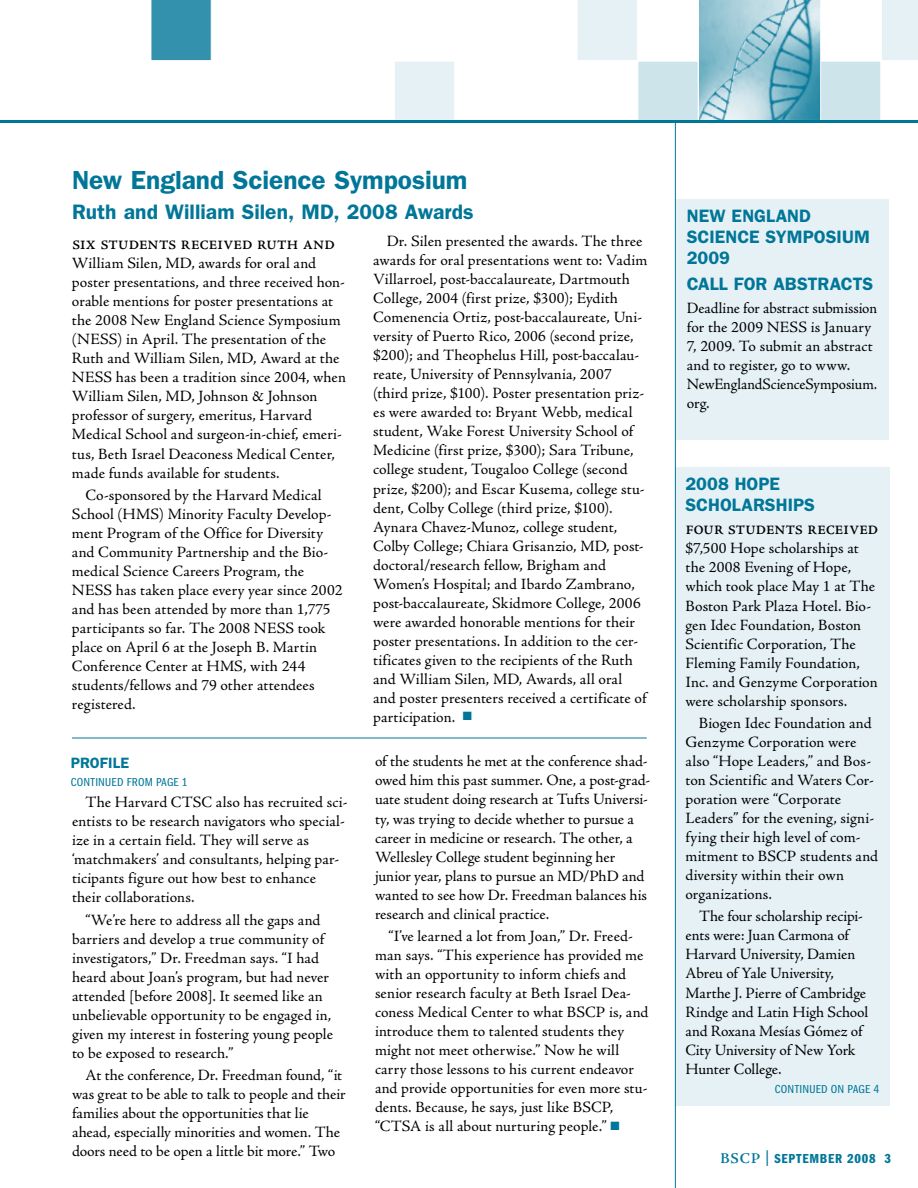
<style>
.page{position:relative;width:918px;height:1188px;background:#fff}
.page>*{position:absolute;margin:0;border:0;box-sizing:border-box;transform-origin:0 0}
.t1{font:600 26.25px "ITC Franklin Gothic Std";color:#007698}
.t2{font:600 21px "ITC Franklin Gothic Std";letter-spacing:.005em;color:#007698}
.t3{font:20.25px "Adobe Jenson Pro";letter-spacing:-.02em;color:#000;scale:.95 1}
.t4{font:20.25px "Adobe Jenson Pro";letter-spacing:-.02em;color:#000;scale:.94 1}
.t5{font:600 18px/21px "ITC Franklin Gothic Std";color:#007698}
.t6{font:15.75px/19px "Adobe Jenson Pro";letter-spacing:.005em;color:#000}
.t7{font:600 15px "ITC Franklin Gothic Std";letter-spacing:.01em;color:#007698}
.t8{font:13.5px "ITC Franklin Gothic Std Dm Cp";letter-spacing:.05em;color:#007698;scale:1.14 1}
.t9{font:12px "ITC Franklin Gothic Std Bk Cp";letter-spacing:.015em;color:#007698;scale:1.14 1}
.s1{font-family:"Adobe Jenson Pro";font-weight:600;font-size:15px}
</style>
<div class="page">
<div style="left:151px;top:0;width:61px;height:61px;background:#3391ad"></div>
<div style="left:394px;top:61px;width:61px;height:61px;background:#e6f1f5;border:1px solid #fff"></div>
<div style="left:577px;top:0;width:60px;height:60px;background:#e6f1f5"></div>
<div style="left:638px;top:61px;width:60px;height:61px;background:#cce4ea;border:1px solid #fff"></div>
<div style="left:820px;top:61px;width:61px;height:61px;background:#cce4ea;border:1px solid #fff"></div>
<svg style="left:699px;top:0;width:122px;height:120px;background:#8dc0cf"></svg>
<div style="left:882px;top:0;width:36px;height:60px;background:#e6f1f5"></div>
<hr style="left:0;top:120px;width:918px;height:3px;background:#007698">
<div style="left:676px;top:199px;width:212px;height:241px;background:#e6f1f5"></div>
<div style="left:675px;top:467px;width:214px;height:639px;background:#e6f1f5"></div>
<hr style="left:675px;top:122px;width:1px;height:1066px;background:#007698">
<hr style="left:72px;top:738px;width:575px;height:1px;background:#007698">
<h1 class="t1" style="left:72px;top:165px;width:397px">NEW ENGLAND SCIENCE SYMPOSIUM</h1>
<h2 class="t2" style="left:72px;top:199px;width:403px">RUTH AND WILLIAM SILEN, MD, 2008 AWARDS</h2>
<p class="t3" style="left:72px;top:231px;width:278px">six students received ruth and</p>
<p class="t6" style="left:72px;top:254px;width:276px">William Silen, MD, awards for oral and poster presentations, and three received hon&shy;orable mentions for poster presentations at the 2008 New England Science Symposium (NESS) in April. The presentation of the Ruth and William Silen, MD, Award at the NESS has been a tradition since 2004, when William Silen, MD, Johnson &amp; Johnson professor of surgery, emeritus, Harvard Medical School and surgeon-in-chief, emeri&shy;tus, Beth Israel Deaconess Medical Center, made funds available for students.</p>
<p class="t6" style="left:72px;top:485px;width:272px;text-indent:13px">Co-sponsored by the Harvard Medical School (HMS) Minority Faculty Develop&shy;ment Program of the Office for Diversity and Community Partnership and the Bio&shy;medical Science Careers Program, the NESS has taken place every year since 2002 and has been attended by more than 1,775 participants so far. The 2008 NESS took place on April 6 at the Joseph B. Martin Conference Center at HMS, with 244 students/fellows and 79 other attendees registered.</p>
<p class="t7" style="left:71px;top:754px;width:60px">PROFILE</p>
<p class="t9" style="left:71px;top:776px;width:104px">CONTINUED FROM PAGE 1</p>
<p class="t6" style="left:72px;top:793px;width:277px;text-indent:13px">The Harvard CTSC also has recruited sci&shy;entists to be research navigators who special&shy;ize in a certain field. They will serve as ‘matchmakers’ and consultants, helping par&shy;ticipants figure out how best to enhance their collaborations.</p>
<p class="t6" style="left:72px;top:910px;width:262px;text-indent:13px">“We’re here to address all the gaps and barriers and develop a true community of investigators,” Dr. Freedman says. “I had heard about Joan’s program, but had never attended [before 2008]. It seemed like an unbelievable opportunity to be engaged in, given my interest in fostering young people to be exposed to research.”</p>
<p class="t6" style="left:72px;top:1066px;width:275px;text-indent:13px">At the conference, Dr. Freedman found, “it was great to be able to talk to people and their families about the opportunities that lie ahead, especially minorities and women. The doors need to be open a little bit more.” Two</p>
<p class="t6" style="left:373px;top:232px;width:277px;text-indent:13px">Dr. Silen presented the awards. The three awards for oral presentations went to: Vadim Villarroel, post-baccalaureate, Dartmouth College, 2004 (first prize, $300); Eydith Comenencia Ortiz, post-baccalaureate, Uni&shy;versity of Puerto Rico, 2006 (second prize, $200); and Theophelus Hill, post-baccalau&shy;reate, University of Pennsylvania, 2007 (third prize, $100). Poster presentation priz&shy;es were awarded to: Bryant Webb, medical student, Wake Forest University School of Medicine (first prize, $300); Sara Tribune, college student, Tougaloo College (second prize, $200); and Escar Kusema, college stu&shy;dent, Colby College (third prize, $100).<br>Aynara Chavez-Munoz, college student, Colby College; Chiara Grisanzio, MD, post&shy;doctoral/research fellow, Brigham and Women’s Hospital; and Ibardo Zambrano, post-baccalaureate, Skidmore College, 2006 were awarded honorable mentions for their poster presentations. In addition to the cer&shy;tificates given to the recipients of the Ruth and William Silen, MD, Awards, all oral and poster presenters received a certificate of participation.</p>
<p class="t6" style="left:375px;top:752px;width:277px">of the students he met at the conference shad&shy;owed him this past summer. One, a post-grad&shy;uate student doing research at Tufts Universi&shy;ty, was trying to decide whether to pursue a career in medicine or research. The other, a Wellesley College student beginning her junior year, plans to pursue an MD/PhD and wanted to see how Dr. Freedman balances his research and clinical practice.</p>
<p class="t6" style="left:375px;top:927px;width:275px;text-indent:13px">“I’ve learned a lot from Joan,” Dr. Freed&shy;man says. “This experience has provided me with an opportunity to inform chiefs and senior research faculty at Beth Israel Dea&shy;coness Medical Center to what BSCP is, and introduce them to talented students they might not meet otherwise.” Now he will carry those lessons to his current endeavor and provide opportunities for even more stu&shy;dents. Because, he says, just like BSCP, “CTSA is all about nurturing people.”</p>
<p class="t5" style="left:687px;top:205px;width:182px">NEW ENGLAND<br>SCIENCE SYMPOSIUM<br>2009</p>
<p class="t5" style="left:687px;top:273px;width:123px">CALL FOR ABSTRA</p>
<p class="t5" style="left:841px;top:273px;width:23px">CTS</p>
<p class="t6" style="left:687px;top:299px;width:192px">Deadline for abstract submission for the 2009 NESS is January<br>7, 2009. To submit an abstract and to register, go to www.<br>NewEnglandScienceSymposium. org.</p>
<p class="t5" style="left:686px;top:473px;width:96px">2008 HOPE<br>SCHOLARSH</p>
<p class="t5" style="left:788px;top:494px;width:17px">IPS</p>
<p class="t4" style="left:686px;top:516px;width:207px">four students received</p>
<p class="t6" style="left:685px;top:539px;width:194px">$7,500 Hope scholarships at the 2008 Evening of Hope, which took place May 1 at The<br>Boston Park Plaza Hotel. Bio&shy;gen Idec Foundation, Boston<br>Scientific Corporation, The<br>Fleming Family Foundation,<br>Inc. and Genzyme Corporation were scholarship sponsors.</p>
<p class="t6" style="left:685px;top:714px;width:194px;text-indent:13px">Biogen Idec Foundation and<br>Genzyme Corporation were also “Hope Leaders,” and Bos&shy;ton Scientific and Waters Cor&shy;poration were “Corporate<br>Leaders” for the evening, signi&shy;fying their high level of com&shy;mitment to BSCP students and diversity within their own organizations.</p>
<p class="t6" style="left:685px;top:907px;width:184px;text-indent:14px">The four scholarship recipi&shy;ents were: Juan Carmona of<br>Harvard University, Damien<br>Abreu of Yale University,<br>Marthe J. Pierre of Cambridge<br>Rindge and Latin High School and Roxana Mesías Gómez of<br>City University of New York<br>Hunter College.</p>
<p class="t9" style="left:775px;top:1082px;width:93px">CONTINUED ON PAGE 4</p>
<p class="t8" style="left:720px;top:1151px;width:151px"><span class="s1">BSCP |</span> SEPTEMBER 2008 3</p>
</div>
